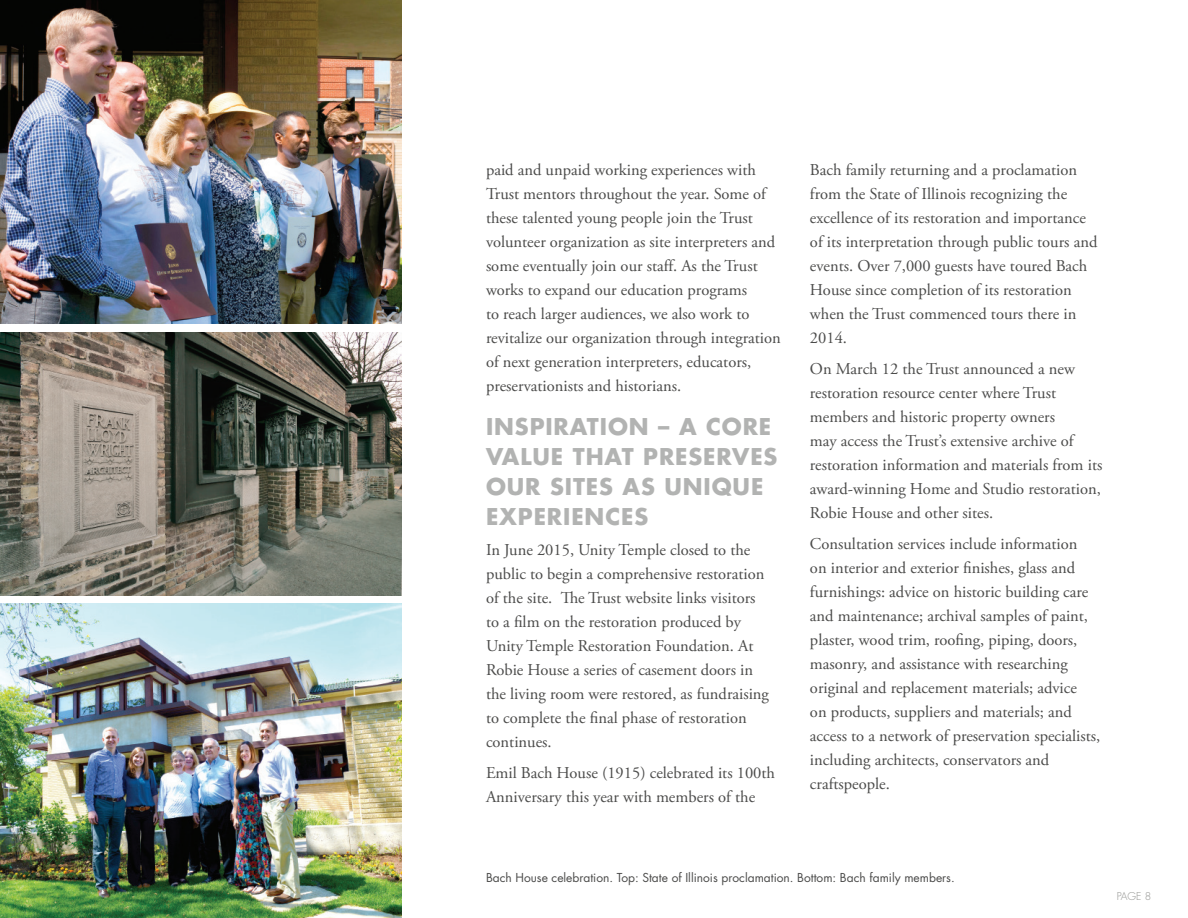
<style>
.page{position:relative;width:1188px;height:918px;background:#fff}
.page>*{position:absolute;margin:0;border:0;box-sizing:border-box;transform-origin:0 0}
.t1{font:700 22.5px/30px "Futura";letter-spacing:.04em;color:#b2b3b2}
.t2{font:16.5px/24px "Adobe Garamond Pro";color:#4b4b4a}
.t3{font:12px "Futura";color:#4b4b4a}
.t4{font:300 10.5px "Futura";color:#939491}
</style>
<div class="page">
<img style="left:0;top:0;width:402px;height:323px">
<img style="left:0;top:604px;width:402px;height:314px">
<img style="left:0;top:332px;width:402px;height:263px">
<p class="t2" style="left:486px;top:158px;width:296px">paid and unpaid working experiences with Trust mentors throughout the year. Some of these talented young people join the Trust volunteer organization as site interpreters and some eventually join our staff. As the Trust works to expand our education programs<br>to reach larger audiences, we also work to revitalize our organization through integration of next generation interpreters, educators, preservationists and historians.</p>
<h1 class="t1" style="left:486px;top:411px;width:293px">INSPIRATION – A CORE<br>VALUE THAT PRESERVES<br>OUR SITES AS UNIQUE<br>EXPERIENCES</h1>
<p class="t2" style="left:486px;top:539px;width:285px">In June 2015, Unity Temple closed to the public to begin a comprehensive restoration of the site. The Trust website links visitors to a film on the restoration produced by Unity Temple Restoration Foundation. At Robie House a series of casement doors in the living room were restored, as fundraising to complete the final phase of restoration continues.</p>
<p class="t2" style="left:486px;top:761px;width:291px">Emil Bach House (1915) celebrated its 100th<br>Anniversary this year with members of the</p>
<p class="t2" style="left:810px;top:158px;width:289px">Bach family returning and a proclamation from the State of Illinois recognizing the excellence of its restoration and importance of its interpretation through public tours and events. Over 7,000 guests have toured Bach House since completion of its restoration when the Trust commenced tours there in 2014.</p>
<p class="t2" style="left:810px;top:357px;width:294px">On March 12 the Trust announced a new restoration resource center where Trust members and historic property owners<br>may access the Trust’s extensive archive of restoration information and materials from its award-winning Home and Studio restoration, Robie House and other sites.</p>
<p class="t2" style="left:810px;top:532px;width:292px">Consultation services include information<br>on interior and exterior finishes, glass and furnishings: advice on historic building care and maintenance; archival samples of paint, plaster, wood trim, roofing, piping, doors, masonry, and assistance with researching original and replacement materials; advice<br>on products, suppliers and materials; and access to a network of preservation specialists, including architects, conservators and craftspeople.</p>
<p class="t3" style="left:486px;top:870px;width:470px">Bach House celebration. Top: State of Illinois proclamation. Bottom: Bach family members.</p>
<p class="t4" style="left:1117px;top:890px;width:36px">PAGE 8</p>
</div>
